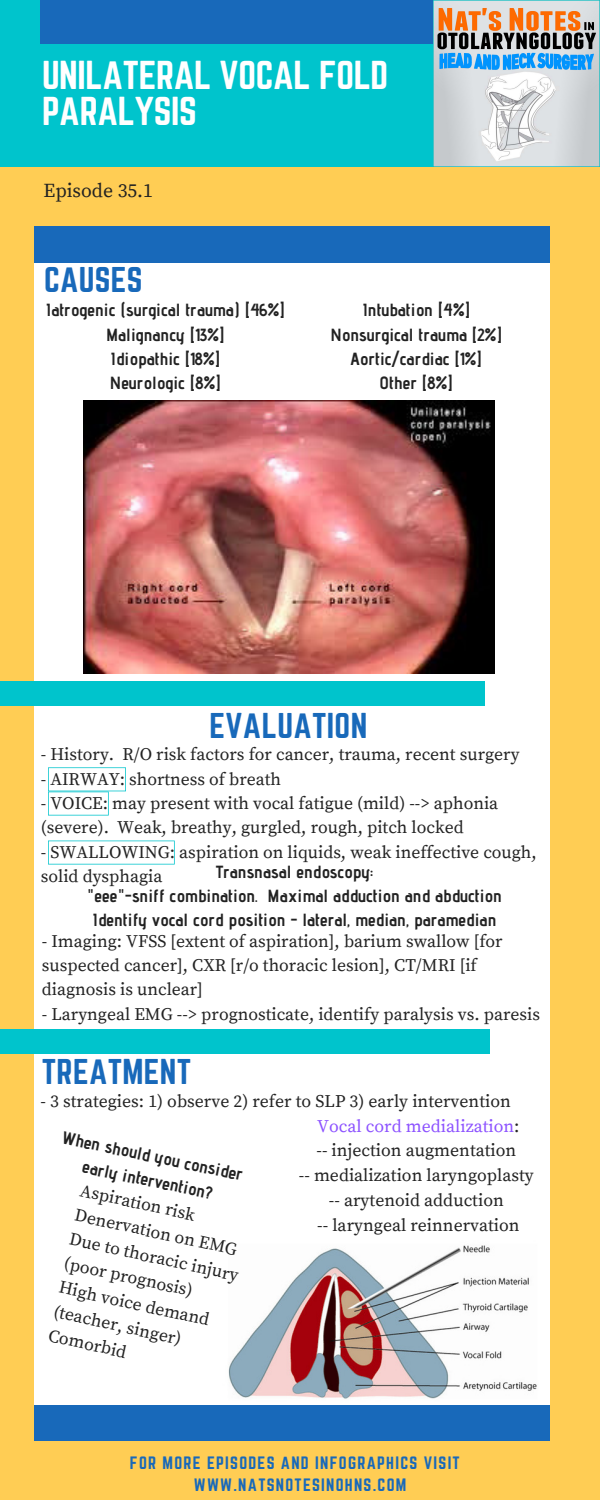
<style>
.page{position:relative;width:600px;height:1500px;background:#fff}
.page>*{position:absolute;margin:0;border:0;box-sizing:border-box;transform-origin:0 0}
.t1{font:35.4px/36px "Norwester";letter-spacing:-.01em;color:#fff}
.t2{font:31.4px "Norwester";letter-spacing:.01em;color:#1869ba}
.t3{font:19.7px "Source Serif Pro";color:#222}
.t4{font:17.7px/24.8px "Source Serif Pro";color:#222;text-align:center}
.t5{font:17.6px/24.4px "Source Serif Pro";color:#222}
.t6{font:700 17.6px/24.4px "Advent Pro";color:#222;text-align:center}
.t7{font:15.7px/21.8px "Norwester";letter-spacing:.08em;color:#1869ba}
.s1{color:#8c52ff}
</style>
<div class="page">
<img style="left:0;top:166px;width:600px;height:1334px">
<div style="left:0;top:0;width:600px;height:166px;background:#00c4cc"></div>
<div style="left:35px;top:240px;width:514px;height:1187px;background:#fff"></div>
<div style="left:35px;top:1405px;width:514px;height:36px;background:#1869ba"></div>
<div style="left:35px;top:226px;width:514px;height:36px;background:#1869ba"></div>
<div style="left:40px;top:0;width:522px;height:44px;background:#1869ba"></div>
<img style="left:433px;top:0;width:167px;height:166px">
<div style="left:0;top:1029px;width:490px;height:24px;background:#00c4cc"></div>
<div style="left:0;top:681px;width:485px;height:24px;background:#00c4cc"></div>
<svg style="left:48px;top:841px;width:127px;height:24px"></svg>
<img style="left:83px;top:401px;width:411px;height:273px">
<svg style="left:48px;top:767px;width:78px;height:49px"></svg>
<img style="left:228px;top:1245px;width:309px;height:154px">
<h1 class="t1" style="left:42px;top:58px;width:348px">UNILATERAL VOCAL FOLD<br>PARALYSIS</h1>
<p class="t3" style="left:43px;top:179px;width:111px">Episode 35.1</p>
<h2 class="t2" style="left:44px;top:265px;width:100px">CAUSES</h2>
<p class="t6" style="left:46px;top:298px;width:241px">Iatrogenic (surgical trauma) [46%]<br>Malignancy [13%]<br>Idiopathic [18%]<br>Neurologic [8%]</p>
<p class="t6" style="left:330px;top:298px;width:173px">Intubation [4%]<br>Nonsurgical trauma [2%]<br>Aortic/cardiac [1%]<br>Other [8%]</p>
<h2 class="t2" style="left:210px;top:710px;width:159px">EVALUATION</h2>
<p class="t5" style="left:41px;top:743px;width:480px">- History. R/O risk factors for cancer, trauma, recent surgery</p>
<p class="t5" style="left:41px;top:767px;width:242px">- AIRWAY: shortness of breath</p>
<p class="t5" style="left:41px;top:792px;width:459px">- VOICE: may present with vocal fatigue (mild) --&gt; aphonia (severe). Weak, breathy, gurgled, rough, pitch locked</p>
<p class="t5" style="left:41px;top:840px;width:497px">- SWALLOWING: aspiration on liquids, weak ineffective cough, solid dysphagia</p>
<p class="t6" style="left:87px;top:859px;width:417px">Transnasal endoscopy:<br>"eee"-sniff combination. Maximal adduction and abduction<br>Identify vocal cord position - lateral, median, paramedian</p>
<p class="t5" style="left:42px;top:929px;width:462px">- Imaging: VFSS [extent of aspiration], barium swallow [for suspected cancer], CXR [r/o thoracic lesion], CT/MRI [if diagnosis is unclear]</p>
<p class="t5" style="left:42px;top:1002px;width:500px">- Laryngeal EMG --&gt; prognosticate, identify paralysis vs. paresis</p>
<h2 class="t2" style="left:42px;top:1057px;width:151px">TREATMENT</h2>
<p class="t4" style="left:40px;top:1090px;width:472px">- 3 strategies: 1) observe 2) refer to SLP 3) early intervention</p>
<p class="t6" style="left:65px;top:1124px;width:186px;rotate:12deg">When should you consider early intervention?</p>
<p class="t4" style="left:83px;top:1179px;width:119px;rotate:12deg">Aspiration risk</p>
<p class="t4" style="left:72px;top:1228px;width:174px;rotate:12deg">Due to thoracic injury</p>
<p class="t4" style="left:77px;top:1203px;width:167px;rotate:12deg">Denervation on EMG</p>
<p class="t4" style="left:67px;top:1252px;width:133px;rotate:12deg">(poor prognosis)</p>
<p class="t4" style="left:51px;top:1324px;width:81px;rotate:12deg">Comorbid</p>
<p class="t4" style="left:62px;top:1276px;width:155px;rotate:12deg">High voice demand</p>
<p class="t4" style="left:56px;top:1300px;width:132px;rotate:12deg">(teacher, singer)</p>
<p class="t4" style="left:299px;top:1114px;width:237px"><span class="s1">Vocal cord medialization</span>:<br>-- injection augmentation<br>-- medialization laryngoplasty -- arytenoid adduction<br>-- laryngeal reinnervation</p>
<p class="t7" style="left:194px;top:1453px;width:268px;text-indent:-64px">FOR MORE EPISODES AND INFOGRAPHICS VISIT<br>WWW.NATSNOTESINOHNS.COM</p>
</div>
